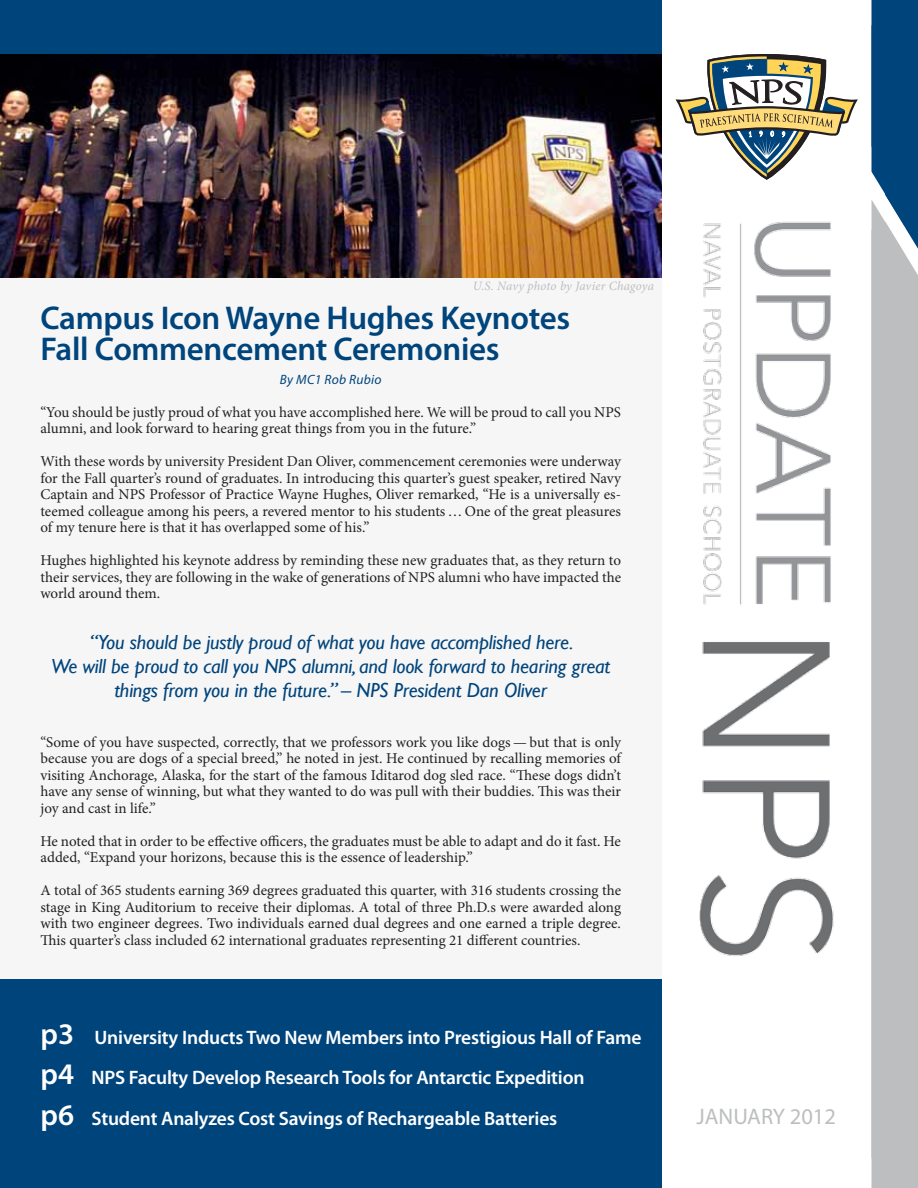
<style>
.page{position:relative;width:918px;height:1188px;background:#fff}
.page>*{position:absolute;margin:0;border:0;box-sizing:border-box;transform-origin:0 0}
.t1{font:600 33px/31.5px "Myriad Pro";letter-spacing:-.01em;color:#00447c}
.t2{font:22.5px "Myriad Pro";color:#bcbec0}
.t3{font:italic 20.4px/24px "Gill Sans";letter-spacing:-.01em;color:#00447c;text-align:center}
.t4{font:600 19.5px/40.5px "Myriad Pro";letter-spacing:-.01em;color:#fff}
.t5{font:15px/16.5px "Minion Pro";letter-spacing:-.005em;color:#231f20;text-align:justify}
.t6{font:italic 13.5px "Myriad Pro";letter-spacing:.02em;color:#00447c}
.t7{font:italic 12.75px "Minion Pro";letter-spacing:.01em;color:#bcbec0}
.s1{font-size:30px}
</style>
<div class="page">
<svg style="left:675px;top:54px;width:183px;height:126px"></svg>
<div style="left:0;top:0;width:662px;height:54px;background:#00447c"></div>
<div style="left:0;top:979px;width:662px;height:209px;background:#00447c"></div>
<div style="left:0;top:274px;width:662px;height:705px;background:#f6f6f6"></div>
<svg style="left:872px;top:0;width:46px;height:1188px;background:#9ca9b5"></svg>
<img style="left:0;top:54px;width:662px;height:223px">
<img style="left:699px;top:221px;width:135px;height:735px">
<p class="t7" style="left:473px;top:277px;width:183px">U.S. Navy photo by Javier Chagoya</p>
<h1 class="t1" style="left:40px;top:301px;width:531px">Campus Icon Wayne Hughes Keynotes<br>Fall Commencement Ceremonies</h1>
<p class="t6" style="left:280px;top:371px;width:103px">By MC1 Rob Rubio</p>
<p class="t5" style="left:40px;top:404px;width:582px">“You should be justly proud of what you have accomplished here. We will be proud to call you NPS alumni, and look forward to hearing great things from you in the future.”</p>
<p class="t5" style="left:40px;top:453px;width:582px">With these words by university President Dan Oliver, commencement ceremonies were underway for the Fall quarter’s round of graduates. In introducing this quarter’s guest speaker, retired Navy Captain and NPS Professor of Practice Wayne Hughes, Oliver remarked, “He is a universally es&shy;teemed colleague among his peers, a revered mentor to his students … One of the great pleasures of my tenure here is that it has overlapped some of his.”</p>
<p class="t5" style="left:40px;top:552px;width:582px">Hughes highlighted his keynote address by reminding these new graduates that, as they return to their services, they are following in the wake of generations of NPS alumni who have impacted the world around them.</p>
<h3 class="t3" style="left:51px;top:631px;width:561px">“You should be justly proud of what you have accomplished here.<br>We will be proud to call you NPS alumni, and look forward to hearing great things from you in the future.” – NPS President Dan Oliver</h3>
<p class="t5" style="left:40px;top:734px;width:582px">“Some of you have suspected, correctly, that we professors work you like dogs — but that is only because you are dogs of a special breed,” he noted in jest. He continued by recalling memories of visiting Anchorage, Alaska, for the start of the famous Iditarod dog sled race. “These dogs didn’t have any sense of winning, but what they wanted to do was pull with their buddies. This was their joy and cast in life.”</p>
<p class="t5" style="left:41px;top:833px;width:582px">He noted that in order to be effective officers, the graduates must be able to adapt and do it fast. He added, “Expand your horizons, because this is the essence of leadership.”</p>
<p class="t5" style="left:41px;top:882px;width:582px">A total of 365 students earning 369 degrees graduated this quarter, with 316 students crossing the stage in King Auditorium to receive their diplomas. A total of three Ph.D.s were awarded along with two engineer degrees. Two individuals earned dual degrees and one earned a triple degree.<br>This quarter’s class included 62 international graduates representing 21 different countries.</p>
<h3 class="t4" style="left:40px;top:1017px;width:603px"><span class="s1">p3</span> University Inducts Two New Members into Prestigious Hall of Fame <span class="s1">p4</span> NPS Faculty Develop Research Tools for Antarctic Expedition<br><span class="s1">p6</span> Student Analyzes Cost Savings of Rechargeable Batteries</h3>
<h2 class="t2" style="left:697px;top:1102px;width:141px">JANUARY 2012</h2>
</div>
